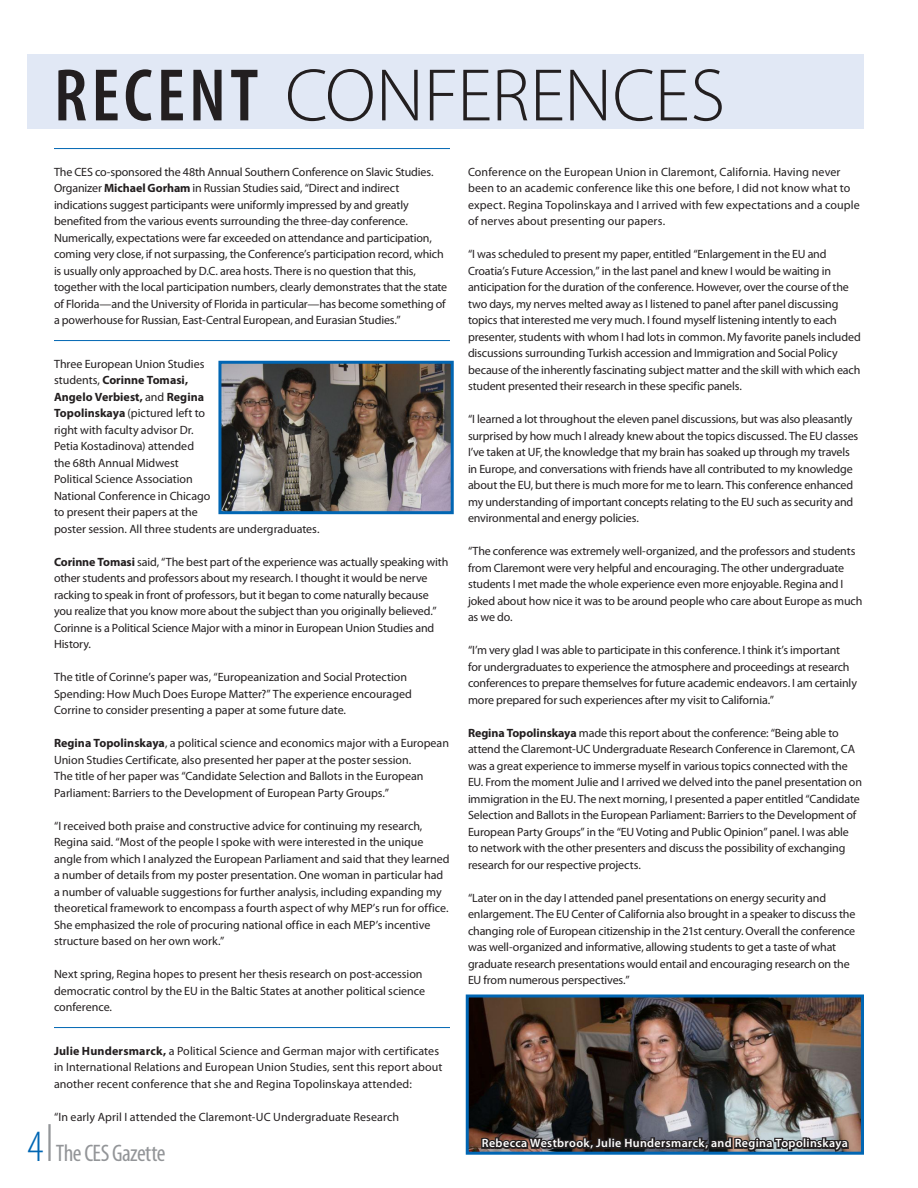
<style>
.page{position:relative;width:918px;height:1188px;background:#fff}
.page>*{position:absolute;margin:0;border:0;box-sizing:border-box;transform-origin:0 0}
.t1{font:300 75px "Myriad Pro";color:#231f20}
.t2{font:condensed 24px "Myriad Pro";letter-spacing:-.025em;color:#939598}
.rule_above{font:12px/16.5px "Myriad Pro";letter-spacing:-.01em;color:#231f20}
.rule_above-2{font:12px/16.5px "Myriad Pro";letter-spacing:.01em;color:#231f20}
.t3{font:600 12px "Myriad Pro";letter-spacing:.03em;color:#fff}
.s1{font-weight:600;font-stretch:condensed}
.s2{font-weight:700}
.s3{font-weight:300;font-size:45px;color:#0166b3}
</style>
<div class="page">
<hr style="left:54px;top:148px;width:396px;height:1px;background:#0166b3">
<hr style="left:54px;top:340px;width:396px;height:1px;background:#0166b3">
<hr style="left:54px;top:1027px;width:396px;height:1px;background:#0166b3">
<div style="left:27px;top:54px;width:837px;height:75px;background:#e1e8f5"></div>
<img style="left:222px;top:365px;width:228px;height:145px">
<div style="left:218px;top:361px;width:236px;height:153px;border:3px solid #0166b3"></div>
<img style="left:470px;top:998px;width:390px;height:153px">
<div style="left:466px;top:994px;width:398px;height:161px;border:3px solid #0166b3"></div>
<img style="left:480px;top:1092px;width:370px;height:63px">
<hr style="left:48px;top:1124px;width:3px;height:37px;background:#939598">
<p class="t1" style="left:54px;top:54px;width:673px"><span class="s1">RECENT</span> CONFERENCES</p>
<p class="rule_above" style="left:54px;top:164px;width:395px">The CES co-sponsored the 48th Annual Southern Conference on Slavic Studies.<br>Organizer <span class="s2">Michael Gorham</span> in Russian Studies said, “Direct and indirect indications suggest participants were uniformly impressed by and greatly benefited from the various events surrounding the three-day conference.<br>Numerically, expectations were far exceeded on attendance and participation, coming very close, if not surpassing, the Conference’s participation record, which is usually only approached by D.C. area hosts. There is no question that this, together with the local participation numbers, clearly demonstrates that the state of Florida—and the University of Florida in particular—has become something of a powerhouse for Russian, East-Central European, and Eurasian Studies.”</p>
<p class="rule_above" style="left:54px;top:356px;width:267px">Three European Union Studies<br>students, <span class="s2">Corinne Tomasi,<br>Angelo Verbiest,</span> and <span class="s2">Regina<br>Topolinskaya</span> (pictured left to<br>right with faculty advisor Dr.<br>Petia Kostadinova) attended<br>the 68th Annual Midwest<br>Political Science Association<br>National Conference in Chicago<br>to present their papers at the<br>poster session. All three students are undergraduates.</p>
<p class="rule_above" style="left:54px;top:554px;width:396px"><span class="s2">Corinne Tomasi</span> said, “The best part of the experience was actually speaking with other students and professors about my research. I thought it would be nerve racking to speak in front of professors, but it began to come naturally because you realize that you know more about the subject than you originally believed.” Corinne is a Political Science Major with a minor in European Union Studies and History.</p>
<p class="rule_above" style="left:54px;top:669px;width:359px">The title of Corinne’s paper was, “Europeanization and Social Protection<br>Spending: How Much Does Europe Matter?” The experience encouraged<br>Corrine to consider presenting a paper at some future date.</p>
<p class="rule_above" style="left:54px;top:735px;width:397px"><span class="s2">Regina Topolinskaya</span>, a political science and economics major with a European Union Studies Certificate, also presented her paper at the poster session.<br>The title of her paper was “Candidate Selection and Ballots in the European Parliament: Barriers to the Development of European Party Groups.”</p>
<p class="rule_above" style="left:54px;top:818px;width:397px">“I received both praise and constructive advice for continuing my research, Regina said. “Most of the people I spoke with were interested in the unique angle from which I analyzed the European Parliament and said that they learned a number of details from my poster presentation. One woman in particular had a number of valuable suggestions for further analysis, including expanding my theoretical framework to encompass a fourth aspect of why MEP’s run for office.<br>She emphasized the role of procuring national office in each MEP’s incentive structure based on her own work.”</p>
<p class="rule_above" style="left:54px;top:966px;width:373px">Next spring, Regina hopes to present her thesis research on post-accession democratic control by the EU in the Baltic States at another political science conference.</p>
<p class="rule_above-2" style="left:54px;top:1043px;width:390px"><span class="s2">Julie Hundersmarck,</span> a Political Science and German major with certificates in International Relations and European Union Studies, sent this report about another recent conference that she and Regina Topolinskaya attended:</p>
<p class="rule_above" style="left:54px;top:1109px;width:347px">“In early April I attended the Claremont-UC Undergraduate Research</p>
<p class="t2" style="left:27px;top:1139px;width:140px"><span class="s3">4</span> The CES Gazette</p>
<p class="rule_above-2" style="left:468px;top:164px;width:393px">Conference on the European Union in Claremont, California. Having never been to an academic conference like this one before, I did not know what to expect. Regina Topolinskaya and I arrived with few expectations and a couple of nerves about presenting our papers.</p>
<p class="rule_above" style="left:468px;top:246px;width:394px">“I was scheduled to present my paper, entitled “Enlargement in the EU and Croatia’s Future Accession,” in the last panel and knew I would be waiting in anticipation for the duration of the conference. However, over the course of the two days, my nerves melted away as I listened to panel after panel discussing topics that interested me very much. I found myself listening intently to each presenter, students with whom I had lots in common. My favorite panels included discussions surrounding Turkish accession and Immigration and Social Policy because of the inherently fascinating subject matter and the skill with which each student presented their research in these specific panels.</p>
<p class="rule_above" style="left:468px;top:411px;width:392px">“I learned a lot throughout the eleven panel discussions, but was also pleasantly surprised by how much I already knew about the topics discussed. The EU classes I’ve taken at UF, the knowledge that my brain has soaked up through my travels in Europe, and conversations with friends have all contributed to my knowledge about the EU, but there is much more for me to learn. This conference enhanced my understanding of important concepts relating to the EU such as security and environmental and energy policies.</p>
<p class="rule_above" style="left:468px;top:543px;width:396px">“The conference was extremely well-organized, and the professors and students from Claremont were very helpful and encouraging. The other undergraduate students I met made the whole experience even more enjoyable. Regina and I joked about how nice it was to be around people who care about Europe as much as we do.</p>
<p class="rule_above" style="left:468px;top:642px;width:391px">“I’m very glad I was able to participate in this conference. I think it’s important<br>for undergraduates to experience the atmosphere and proceedings at research conferences to prepare themselves for future academic endeavors. I am certainly more prepared for such experiences after my visit to California.”</p>
<p class="rule_above" style="left:468px;top:725px;width:396px"><span class="s2">Regina Topolinskaya</span> made this report about the conference: “Being able to attend the Claremont-UC Undergraduate Research Conference in Claremont, CA was a great experience to immerse myself in various topics connected with the EU. From the moment Julie and I arrived we delved into the panel presentation on immigration in the EU. The next morning, I presented a paper entitled “Candidate Selection and Ballots in the European Parliament: Barriers to the Development of European Party Groups” in the “EU Voting and Public Opinion” panel. I was able to network with the other presenters and discuss the possibility of exchanging research for our respective projects.</p>
<p class="rule_above" style="left:468px;top:890px;width:389px">“Later on in the day I attended panel presentations on energy security and enlargement. The EU Center of California also brought in a speaker to discuss the changing role of European citizenship in the 21st century. Overall the conference was well-organized and informative, allowing students to get a taste of what graduate research presentations would entail and encouraging research on the EU from numerous perspectives.”</p>
<p class="t3" style="left:482px;top:1137px;width:368px">Rebecca Westbrook, Julie Hundersmarck, and Regina Topolinskaya</p>
</div>
